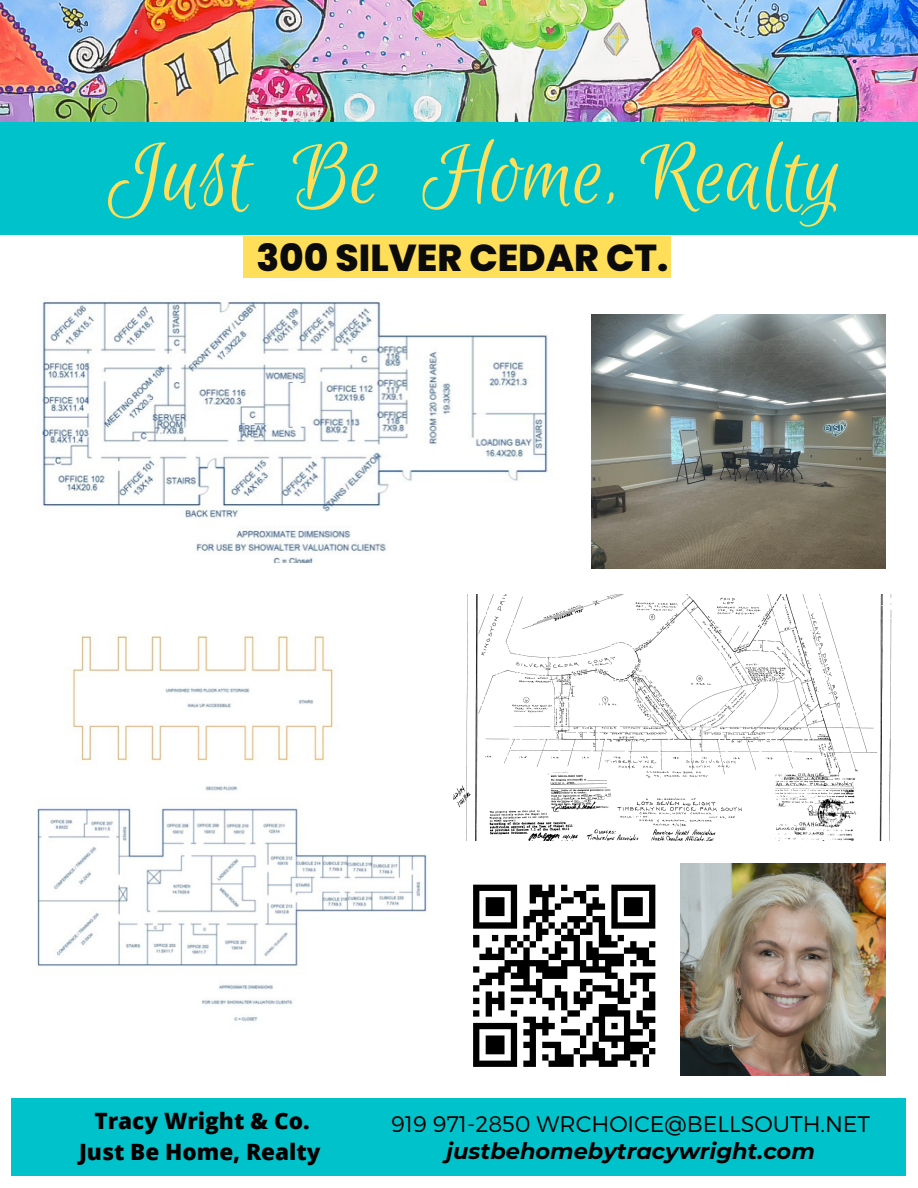
<style>
.page{position:relative;width:918px;height:1188px;background:#fff}
.page>*{position:absolute;margin:0;border:0;box-sizing:border-box;transform-origin:0 0}
.t1{font:96px "Euphoria Script";color:#ffde59}
.t2{font:800 37.5px "Poppins";color:#0b0b0b}
.t3{font:300 22.5px "Montserrat";color:#000}
.t4{font:800 22.5px/30.6px "Open Sans";color:#000;text-align:center}
.t5{font:italic 700 22.5px "Montserrat";color:#000}
</style>
<div class="page">
<div style="left:0;top:80px;width:918px;height:155px;background:#00c2cb"></div>
<img style="left:0;top:0;width:918px;height:122px">
<div style="left:11px;top:1098px;width:895px;height:78px;background:#00c2cb"></div>
<svg style="left:473px;top:885px;width:182px;height:182px"></svg>
<img style="left:681px;top:863px;width:204px;height:213px">
<img style="left:42px;top:300px;width:506px;height:262px">
<img style="left:37px;top:634px;width:391px;height:387px">
<img style="left:452px;top:594px;width:440px;height:246px">
<div style="left:244px;top:237px;width:427px;height:41px;background:#ffde59"></div>
<img style="left:591px;top:314px;width:294px;height:254px">
<h1 class="t1" style="left:108px;top:123px;width:735px">Just Be Home, Realty</h1>
<h2 class="t2" style="left:256px;top:232px;width:414px">300 SILVER CEDAR CT.</h2>
<p class="t4" style="left:79px;top:1105px;width:243px">Tracy Wright &amp; Co.<br>Just Be Home, Realty</p>
<p class="t3" style="left:391px;top:1109px;width:481px">919 971-2850 WRCHOICE@BELLSOUTH.NET</p>
<p class="t5" style="left:446px;top:1137px;width:370px">justbehomebytracywright.com</p>
</div>
